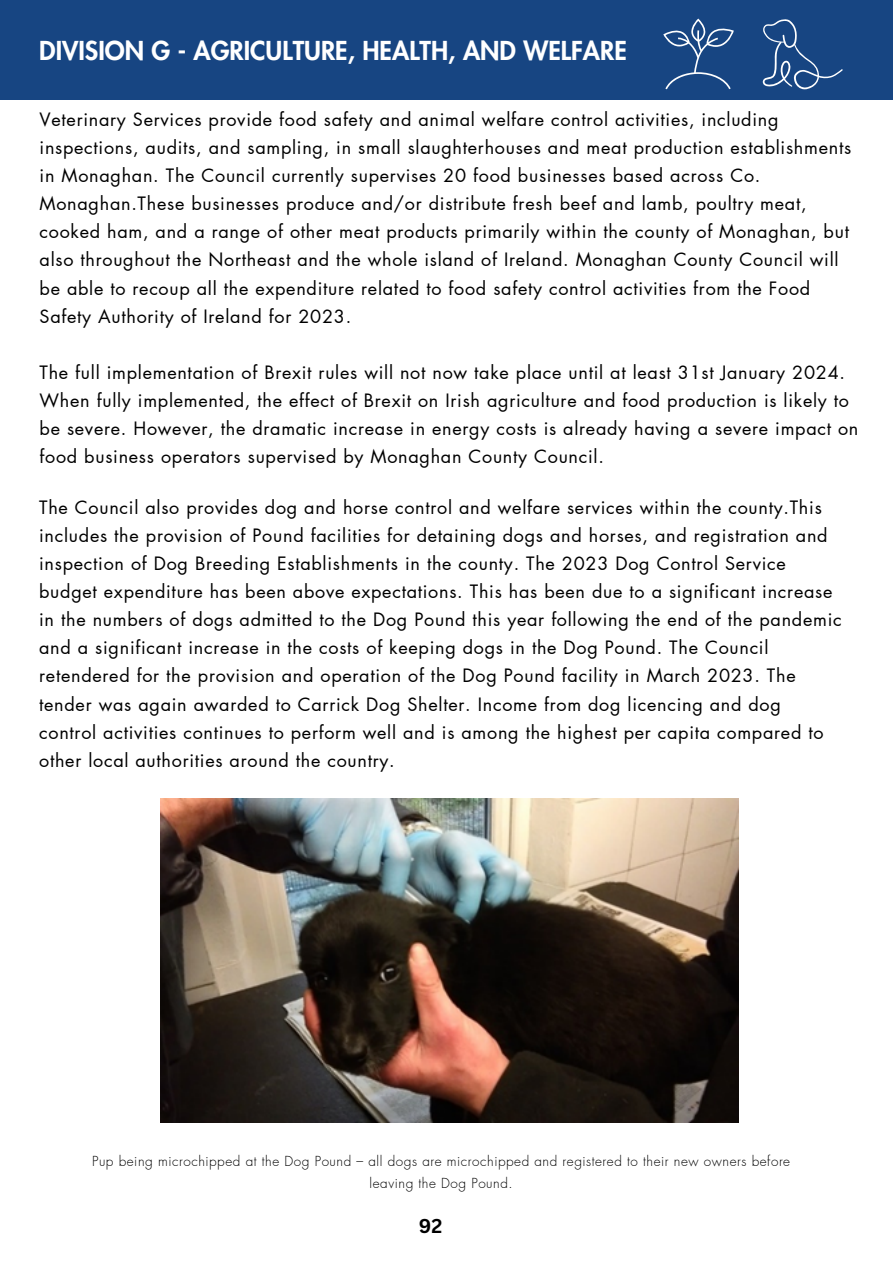
<style>
.page{position:relative;width:893px;height:1264px;background:#fff}
.page>*{position:absolute;margin:0;border:0;box-sizing:border-box;transform-origin:0 0}
.t1{font:800 25.5px "Futura LT Pro";color:#fff}
.t2{font:700 19.5px "Canva Sans";color:#000}
.t3{font:18px/28.2px "Futura LT Pro";letter-spacing:.04em;color:#000}
.t4{font:300 13.5px/21.3px "Futura LT Pro";letter-spacing:.04em;color:#000;text-align:center}
</style>
<div class="page">
<div style="left:0;top:0;width:892px;height:100px;background:#174582"></div>
<img style="left:161px;top:798px;width:577px;height:324px">
<svg style="left:663px;top:19px;width:70px;height:70px"></svg>
<svg style="left:762px;top:19px;width:81px;height:70px"></svg>
<h1 class="t1" style="left:39px;top:39px;width:589px">DIVISION G - AGRICULTURE, HEALTH, AND WELFARE</h1>
<p class="t3" style="left:40px;top:106px;width:813px">Veterinary Services provide food safety and animal welfare control activities, including inspections, audits, and sampling, in small slaughterhouses and meat production establishments in Monaghan. The Council currently supervises 20 food businesses based across Co.<br>Monaghan.These businesses produce and/or distribute fresh beef and lamb, poultry meat, cooked ham, and a range of other meat products primarily within the county of Monaghan, but also throughout the Northeast and the whole island of Ireland. Monaghan County Council will be able to recoup all the expenditure related to food safety control activities from the Food Safety Authority of Ireland for 2023.</p>
<p class="t3" style="left:40px;top:359px;width:820px">The full implementation of Brexit rules will not now take place until at least 31st January 2024.<br>When fully implemented, the effect of Brexit on Irish agriculture and food production is likely to be severe. However, the dramatic increase in energy costs is already having a severe impact on food business operators supervised by Monaghan County Council.</p>
<p class="t3" style="left:39px;top:493px;width:803px">The Council also provides dog and horse control and welfare services within the county.This includes the provision of Pound facilities for detaining dogs and horses, and registration and inspection of Dog Breeding Establishments in the county. The 2023 Dog Control Service budget expenditure has been above expectations. This has been due to a significant increase in the numbers of dogs admitted to the Dog Pound this year following the end of the pandemic and a significant increase in the costs of keeping dogs in the Dog Pound. The Council retendered for the provision and operation of the Dog Pound facility in March 2023. The tender was again awarded to Carrick Dog Shelter. Income from dog licencing and dog control activities continues to perform well and is among the highest per capita compared to other local authorities around the country.</p>
<p class="t4" style="left:92px;top:1151px;width:699px">Pup being microchipped at the Dog Pound – all dogs are microchipped and registered to their new owners before leaving the Dog Pound.</p>
<p class="t2" style="left:419px;top:1212px;width:25px">92</p>
</div>
